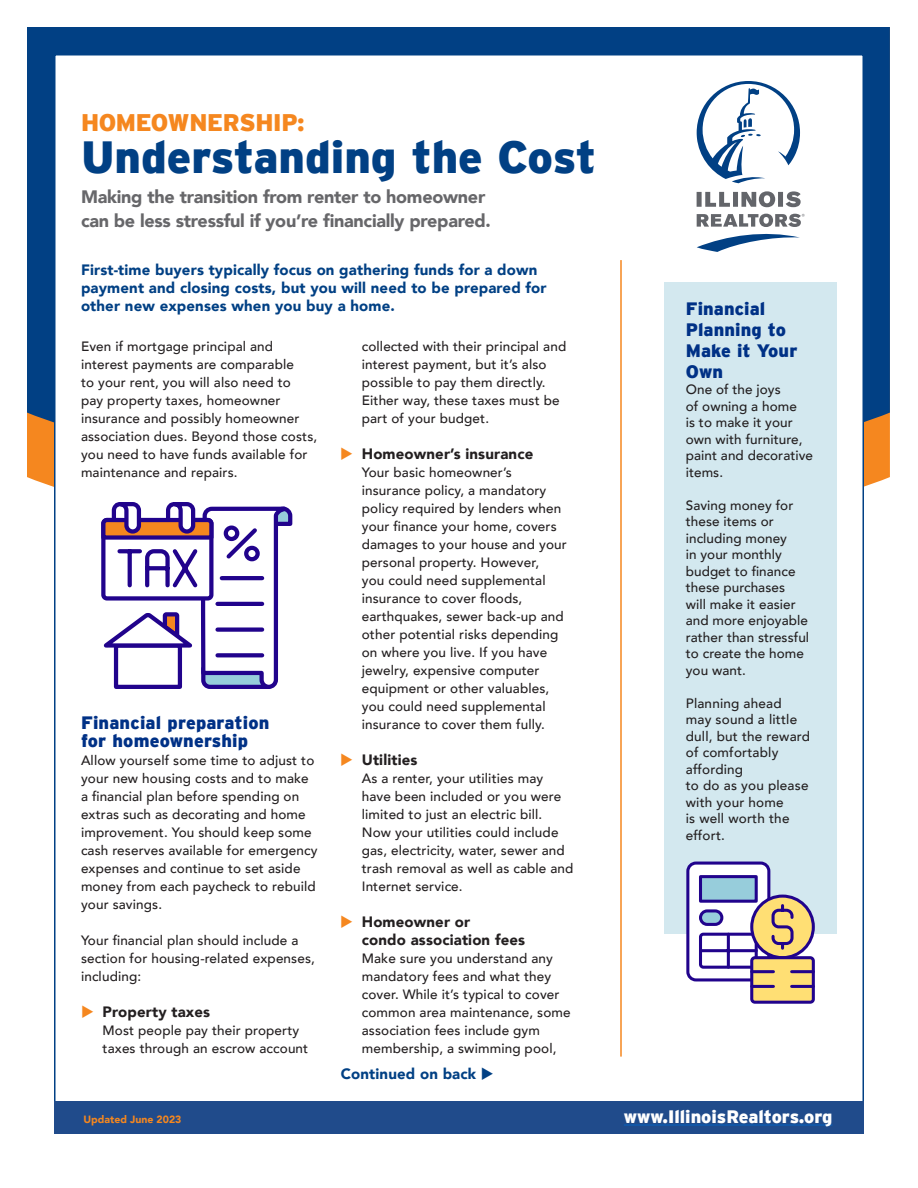
<style>
.page{position:relative;width:918px;height:1188px;background:#fff}
.page>*{position:absolute;margin:0;border:0;box-sizing:border-box;transform-origin:0 0}
.t1{font:900 45px "Interstate";color:#014084}
.t2{font:900 24px "Interstate";letter-spacing:-.015em;color:#f5871f}
.t3{font:900 18px/24px "Avenir";letter-spacing:-.015em;color:#67676a}
.t4{font:900 18px/21px "Interstate";letter-spacing:.005em;color:#003186}
.t5{font:900 18px "Interstate";color:#fff}
.t6{font:900 15px/18px "Avenir";letter-spacing:.01em;color:#014084}
.t7{font:900 15px/18px "Avenir";letter-spacing:.01em;color:#231f20}
.t8{font:500 13.5px/18px "Avenir";letter-spacing:.01em;color:#231f20}
.t9{font:900 10.5px "Avenir";color:#f5871f}
.s1{color:#f5871f}
</style>
<div class="page">
<div style="left:27px;top:27px;width:863px;height:443px;background:#014084"></div>
<div style="left:55px;top:55px;width:808px;height:1078px;background:#fff"></div>
<div style="left:54px;top:1102px;width:810px;height:32px;background:#204b8b"></div>
<hr style="left:624px;top:1125px;width:209px;height:1px;background:#0563c1">
<svg style="left:697px;top:191px;width:104px;height:16px"></svg>
<svg style="left:697px;top:81px;width:103px;height:102px"></svg>
<svg style="left:697px;top:214px;width:108px;height:38px"></svg>
<hr style="left:620px;top:260px;width:2px;height:797px;background:#f5871f">
<div style="left:664px;top:282px;width:173px;height:652px;background:#d3e8ef"></div>
<div style="left:688px;top:863px;width:81px;height:117px;background:#fff;border-radius:8px"></div>
<div style="left:686px;top:862px;width:84px;height:119px;border:3px solid #21038c;border-radius:8px"></div>
<div style="left:699px;top:875px;width:59px;height:28px;background:#97cddb;border:3px solid #21038c"></div>
<div style="left:699px;top:933px;width:59px;height:36px;border:3px solid #21038c;border-radius:3px"></div>
<hr style="left:727px;top:934px;width:3px;height:33px;background:#21038c">
<hr style="left:701px;top:949px;width:55px;height:3px;background:#21038c">
<div style="left:701px;top:911px;width:21px;height:13px;background:#97cddb;border-radius:7px"></div>
<div style="left:699px;top:909px;width:24px;height:17px;border:3px solid #21038c;border-radius:7px"></div>
<div style="left:752px;top:896px;width:61px;height:62px;background:#ffdf74;border-radius:50%"></div>
<div style="left:750px;top:895px;width:65px;height:64px;border:3px solid #21038c;border-radius:50%"></div>
<svg style="left:771px;top:904px;width:23px;height:46px"></svg>
<div style="left:752px;top:958px;width:61px;height:44px;background:#ffdf74;border-radius:3px"></div>
<div style="left:750px;top:956px;width:65px;height:48px;border:3px solid #21038c;border-radius:3px"></div>
<hr style="left:792px;top:970px;width:21px;height:3px;background:#21038c">
<hr style="left:752px;top:970px;width:21px;height:3px;background:#21038c">
<hr style="left:792px;top:985px;width:21px;height:3px;background:#21038c">
<hr style="left:752px;top:985px;width:21px;height:3px;background:#21038c">
<svg style="left:101px;top:502px;width:192px;height:187px"></svg>
<p class="t2" style="left:81px;top:109px;width:225px">HOMEOWNERSHIP:</p>
<p class="t1" style="left:81px;top:132px;width:517px">Understanding the Cost</p>
<p class="t3" style="left:81px;top:184px;width:411px">Making the transition from renter to homeowner can be less stressful if you’re financially prepared.</p>
<p class="t6" style="left:81px;top:260px;width:467px">First-time buyers typically focus on gathering funds for a down payment and closing costs, but you will need to be prepared for other new expenses when you buy a home.</p>
<p class="t8" style="left:81px;top:336px;width:238px">Even if mortgage principal and interest payments are comparable<br>to your rent, you will also need to<br>pay property taxes, homeowner insurance and possibly homeowner association dues. Beyond those costs, you need to have funds available for maintenance and repairs.</p>
<p class="t8" style="left:362px;top:336px;width:206px">collected with their principal and interest payment, but it’s also possible to pay them directly.<br>Either way, these taxes must be part of your budget.</p>
<p class="t7" style="left:340px;top:444px;width:195px"><span class="s1">◆</span> Homeowner’s insurance</p>
<p class="t8" style="left:362px;top:462px;width:207px">Your basic homeowner’s insurance policy, a mandatory policy required by lenders when your finance your home, covers damages to your house and your personal property. However,<br>you could need supplemental insurance to cover floods, earthquakes, sewer back-up and other potential risks depending on where you live. If you have jewelry, expensive computer equipment or other valuables, you could need supplemental insurance to cover them fully.</p>
<p class="t7" style="left:340px;top:750px;width:79px"><span class="s1">◆</span> Utilities</p>
<p class="t8" style="left:362px;top:768px;width:213px">As a renter, your utilities may have been included or you were limited to just an electric bill.<br>Now your utilities could include gas, electricity, water, sewer and trash removal as well as cable and<br>Internet service.</p>
<p class="t7" style="left:362px;top:912px;width:165px;text-indent:-22px"><span class="s1">◆</span> Homeowner or<br>condo association fees</p>
<p class="t8" style="left:362px;top:948px;width:210px">Make sure you understand any mandatory fees and what they cover. While it’s typical to cover common area maintenance, some association fees include gym membership, a swimming pool,</p>
<p class="t4" style="left:81px;top:713px;width:190px;line-height:18px">Financial preparation for homeownership</p>
<p class="t8" style="left:81px;top:750px;width:238px">Allow yourself some time to adjust to your new housing costs and to make a financial plan before spending on extras such as decorating and home improvement. You should keep some cash reserves available for emergency expenses and continue to set aside money from each paycheck to rebuild your savings.</p>
<p class="t8" style="left:81px;top:930px;width:235px">Your financial plan should include a section for housing-related expenses, including:</p>
<p class="t7" style="left:81px;top:1002px;width:131px"><span class="s1">◆</span> Property taxes</p>
<p class="t8" style="left:103px;top:1020px;width:207px">Most people pay their property taxes through an escrow account</p>
<p class="t6" style="left:341px;top:1064px;width:155px">Continued on back ◆</p>
<p class="t4" style="left:686px;top:298px;width:113px">Financial<br>Planning to<br>Make it Your<br>Own</p>
<p class="t8" style="left:686px;top:381px;width:129px;line-height:16.5px">One of the joys<br>of owning a home<br>is to make it your own with furniture, paint and decorative items.</p>
<p class="t8" style="left:686px;top:496px;width:125px;line-height:16.5px">Saving money for these items or including money<br>in your monthly budget to finance these purchases<br>will make it easier and more enjoyable rather than stressful to create the home you want.</p>
<p class="t8" style="left:686px;top:694px;width:126px;line-height:16.5px">Planning ahead may sound a little dull, but the reward of comfortably affording<br>to do as you please with your home<br>is well worth the effort.</p>
<p class="t9" style="left:83px;top:1110px;width:99px">Updated June 2023</p>
<h3 class="t5" style="left:624px;top:1106px;width:210px">www.IllinoisRealtors.org</h3>
</div>
